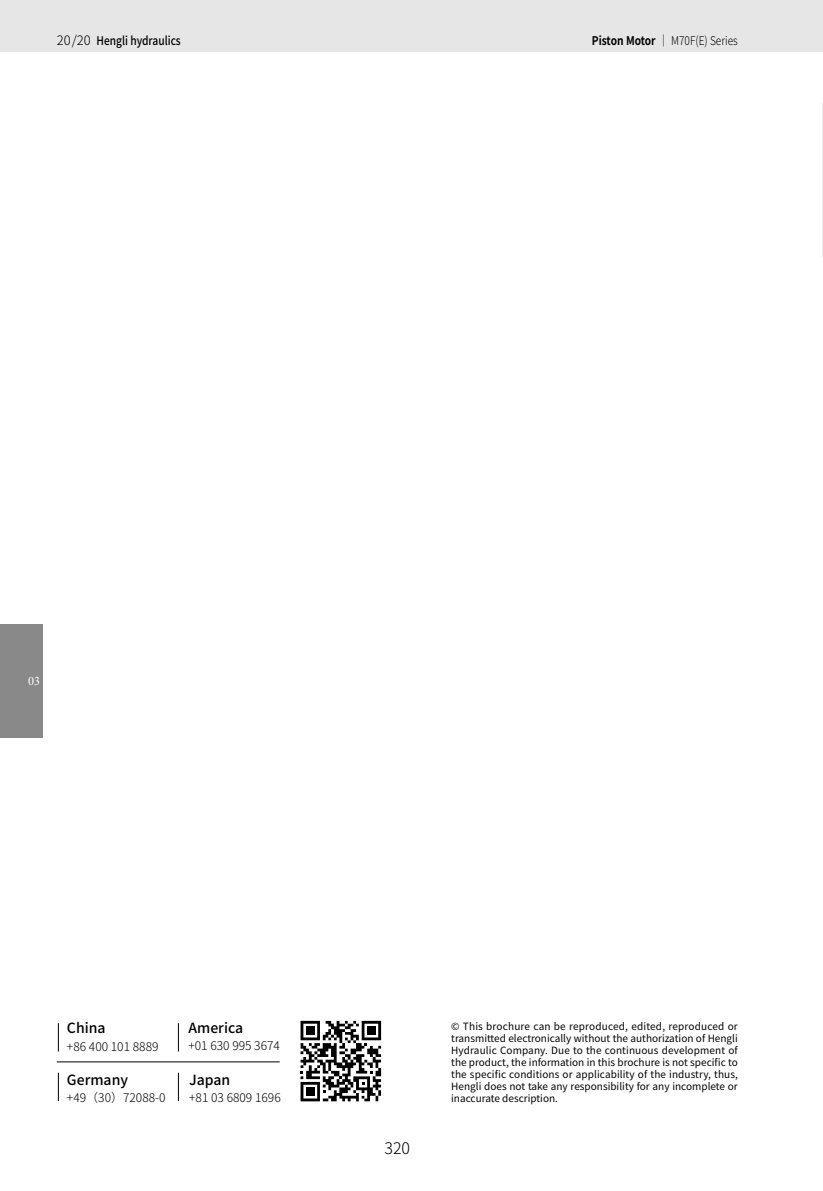
<style>
.page{position:relative;width:823px;height:1191px;background:#fff}
.page>*{position:absolute;margin:0;border:0;box-sizing:border-box;transform-origin:0 0}
.t1{font:300 16px "Noto Sans Hans";color:#000}
.t2{font:500 14px "Noto Sans Hans";color:#000}
.t3{font:300 12px "Noto Sans Hans";color:#000}
.t4{font:300 12px "Noto Sans Hans";color:#000;scale:.85 1}
.t5{font:500 12px "Noto Sans Hans";color:#000;scale:.85 1}
.t6{font:12px "Times New Roman";color:#fff}
.t7{font:10px/12px "Noto Sans Hans";color:#000;text-align:justify}
.s1{font-weight:300;font-size:13px}
.s2{font-weight:700}
</style>
<div class="page">
<div style="left:0;top:0;width:822px;height:51px;background:#e6e6e6"></div>
<div style="left:0;top:624px;width:43px;height:113px;background:#898989"></div>
<hr style="left:821px;top:102px;width:1px;height:156px;background:#efefef">
<hr style="left:57px;top:1061px;width:222px;height:1px;background:#000">
<svg style="left:58px;top:1023px;width:1px;height:28px"></svg>
<svg style="left:58px;top:1072px;width:1px;height:29px"></svg>
<svg style="left:178px;top:1023px;width:1px;height:28px"></svg>
<svg style="left:178px;top:1072px;width:1px;height:29px"></svg>
<svg style="left:300px;top:1020px;width:81px;height:81px"></svg>
<div style="left:306px;top:1087px;width:8px;height:8px;background:#000"></div>
<div style="left:367px;top:1026px;width:8px;height:8px;background:#000"></div>
<div style="left:306px;top:1026px;width:8px;height:8px;background:#000"></div>
<p class="t5" style="left:57px;top:33px;width:147px"><span class="s1">20/20</span> Hengli hydraulics</p>
<p class="t4" style="left:591px;top:33px;width:173px"><span class="s2">Piston Motor</span> ｜ M70F(E) Series</p>
<p class="t6" style="left:28px;top:672px;width:13px">03</p>
<h2 class="t2" style="left:67px;top:1020px;width:40px">China</h2>
<p class="t3" style="left:67px;top:1040px;width:93px">+86 400 101 8889</p>
<h2 class="t2" style="left:67px;top:1071px;width:63px">Germany</h2>
<p class="t3" style="left:67px;top:1090px;width:100px">+49（30）72088-0</p>
<h2 class="t2" style="left:188px;top:1019px;width:56px">America</h2>
<p class="t3" style="left:188px;top:1038px;width:93px">+01 630 995 3674</p>
<h2 class="t2" style="left:189px;top:1071px;width:43px">Japan</h2>
<p class="t3" style="left:189px;top:1090px;width:93px">+81 03 6809 1696</p>
<h1 class="t1" style="left:384px;top:1139px;width:27px">320</h1>
<p class="t7" style="left:451px;top:1020px;width:288px">© This brochure can be reproduced, edited, reproduced or transmitted electronically without the authorization of Hengli Hydraulic Company. Due to the continuous development of the product, the information in this brochure is not specific to the specific conditions or applicability of the industry, thus, Hengli does not take any responsibility for any incomplete or inaccurate description.</p>
</div>
